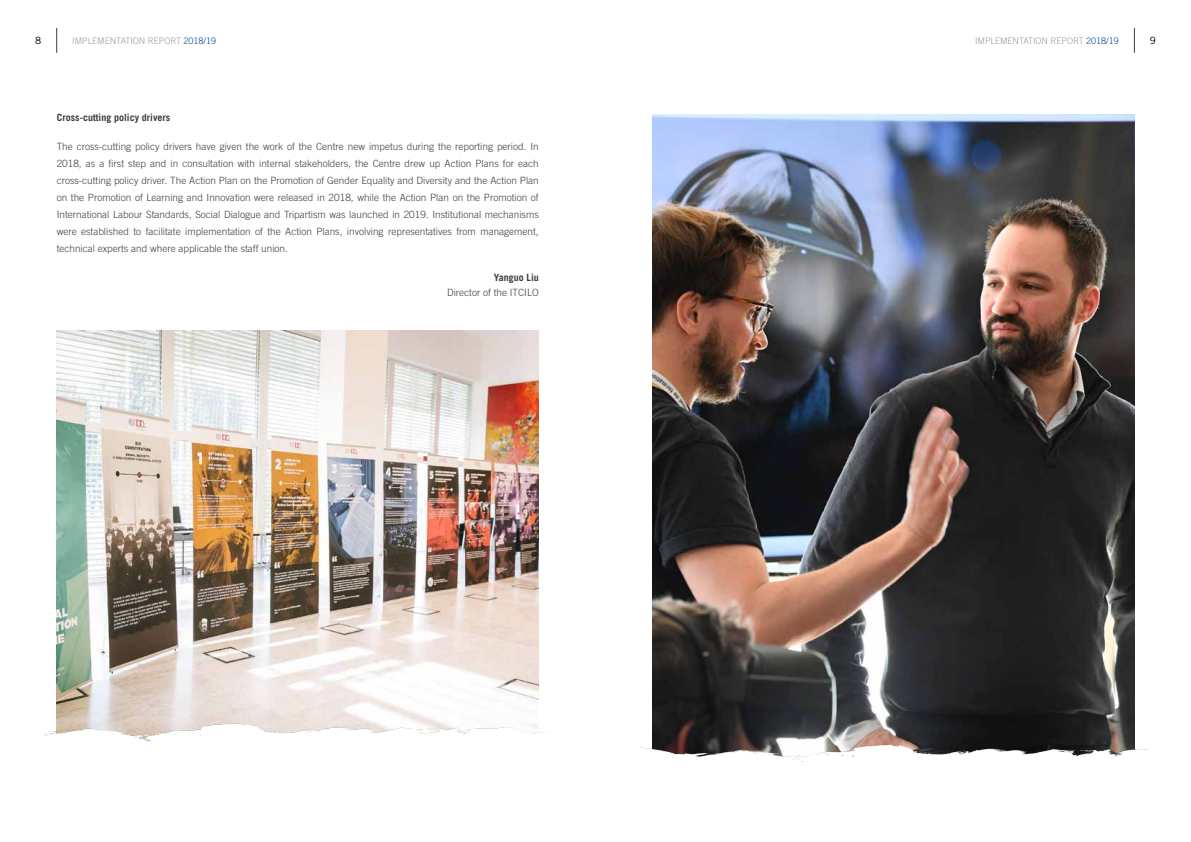
<style>
.page{position:relative;width:1191px;height:842px;background:#fff}
.page>*{position:absolute;margin:0;border:0;box-sizing:border-box;transform-origin:0 0}
.t1{font:300 10px/17px "Trade Gothic LT Std";color:#3c3c3b;text-align:justify}
.t2{font:700 10px "Trade Gothic LT Std";color:#3c3c3b}
.t3{font:10px "Trade Gothic LT Std";color:#000}
.t4{font:300 9px "Trade Gothic LT Std";color:#9d9d9c}
.s1{color:#004996}
</style>
<div class="page">
<svg style="left:57px;top:28px;width:1px;height:25px"></svg>
<svg style="left:1134px;top:28px;width:1px;height:25px"></svg>
<img style="left:57px;top:330px;width:482px;height:365px">
<img style="left:45px;top:695px;width:504px;height:47px">
<img style="left:652px;top:115px;width:482px;height:599px">
<img style="left:638px;top:714px;width:510px;height:48px">
<p class="t3" style="left:35px;top:34px;width:8px">8</p>
<p class="t4" style="left:72px;top:35px;width:145px">IMPLEMENTATION REPORT <span class="s1">2018/19</span></p>
<p class="t4" style="left:975px;top:35px;width:145px">IMPLEMENTATION REPORT <span class="s1">2018/19</span></p>
<p class="t3" style="left:1149px;top:34px;width:8px">9</p>
<p class="t2" style="left:57px;top:111px;width:115px">Cross-cutting policy drivers</p>
<p class="t1" style="left:57px;top:138px;width:483px">The cross-cutting policy drivers have given the work of the Centre new impetus during the reporting period. In 2018, as a first step and in consultation with internal stakeholders, the Centre drew up Action Plans for each cross-cutting policy driver. The Action Plan on the Promotion of Gender Equality and Diversity and the Action Plan on the Promotion of Learning and Innovation were released in 2018, while the Action Plan on the Promotion of International Labour Standards, Social Dialogue and Tripartism was launched in 2019. Institutional mechanisms were established to facilitate implementation of the Action Plans, involving representatives from management, technical experts and where applicable the staff union.</p>
<p class="t2" style="left:494px;top:271px;width:47px">Yanguo Liu</p>
<p class="t1" style="left:447px;top:284px;width:93px">Director of the ITCILO</p>
</div>
